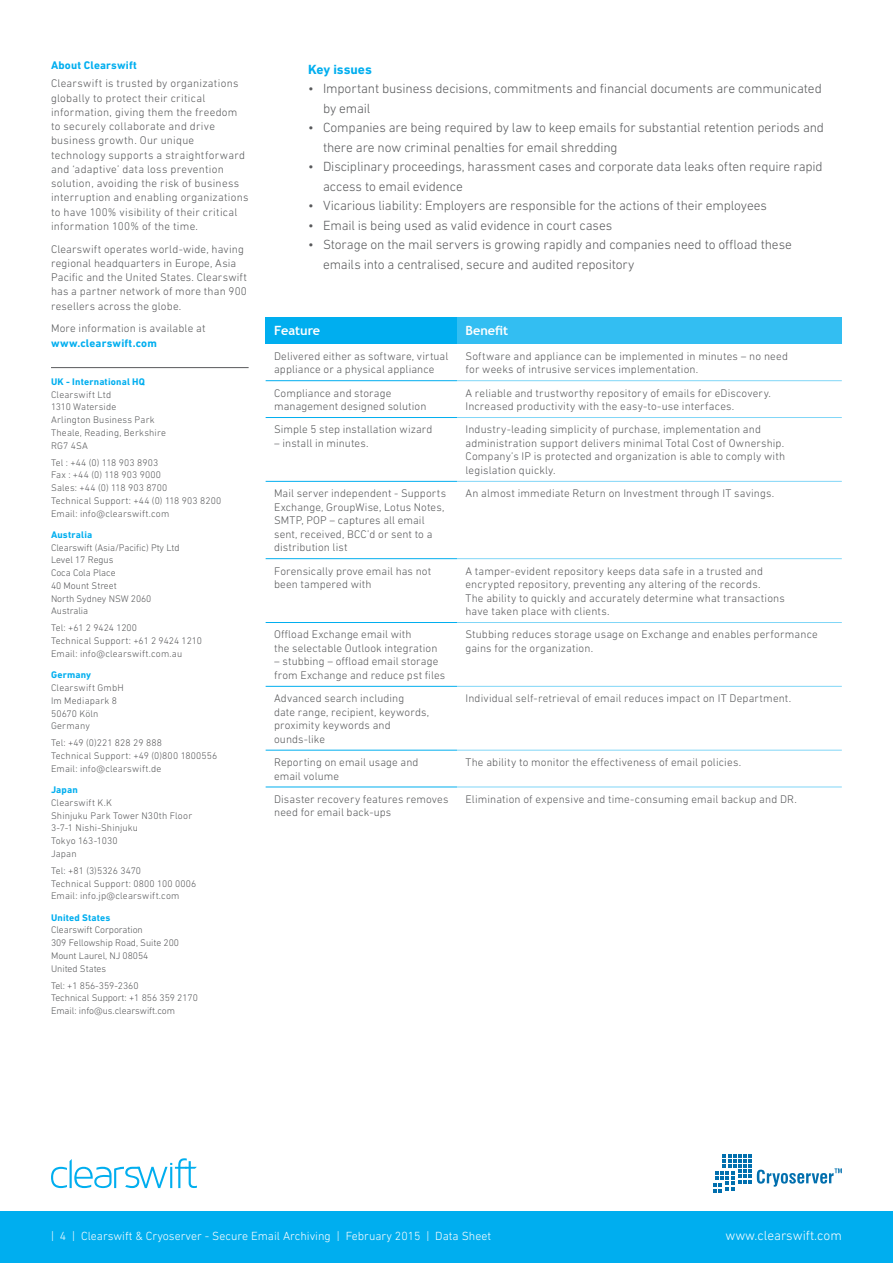
<style>
.page{position:relative;width:893px;height:1263px;background:#fff}
.page>*{position:absolute;margin:0;border:0;box-sizing:border-box;transform-origin:0 0}
.t1{font:300 13.5px/19.5px "DIN Next LT Pro";letter-spacing:-.01em;color:#58595b}
.t2{font:300 13.5px "DIN Next LT Pro";color:#fff}
.t3{font:700 13.5px "DIN Next LT Pro";letter-spacing:-.005em;color:#00aeef}
.t4{font:700 12.75px "Trebuchet MS";letter-spacing:-.005em;color:#fff}
.t5{font:300 12px "DIN Next LT Pro";color:#fff}
.t6{font:300 11.25px/13.5px "DIN Next LT Pro";letter-spacing:.015em;color:#58595b}
.t7{font:700 11.25px "DIN Next LT Pro";letter-spacing:.015em;color:#00aeef}
.t8{font:300 9.75px/12.8px "DIN Next LT Pro";letter-spacing:.015em;color:#58595b}
.t9{font:300 9.75px/12.8px "DIN Next LT Pro";letter-spacing:-.005em;color:#58595b}
.t10{font:700 9.75px "DIN Next LT Pro";letter-spacing:.02em;color:#00aeef}
</style>
<div class="page">
<div style="left:266px;top:317px;width:191px;height:27px;background:#00aeef"></div>
<div style="left:457px;top:317px;width:385px;height:27px;background:#33bef2"></div>
<hr style="left:266px;top:380px;width:191px;height:1px;background:#00aeef">
<hr style="left:266px;top:417px;width:191px;height:1px;background:#00aeef">
<hr style="left:266px;top:481px;width:191px;height:1px;background:#00aeef">
<hr style="left:266px;top:558px;width:191px;height:1px;background:#00aeef">
<hr style="left:266px;top:622px;width:191px;height:1px;background:#00aeef">
<hr style="left:266px;top:686px;width:191px;height:1px;background:#00aeef">
<hr style="left:266px;top:750px;width:191px;height:1px;background:#00aeef">
<hr style="left:266px;top:787px;width:191px;height:1px;background:#00aeef">
<hr style="left:457px;top:380px;width:385px;height:1px;background:#80d6f7">
<hr style="left:457px;top:417px;width:385px;height:1px;background:#80d6f7">
<hr style="left:457px;top:481px;width:385px;height:1px;background:#80d6f7">
<hr style="left:457px;top:558px;width:385px;height:1px;background:#80d6f7">
<hr style="left:457px;top:622px;width:385px;height:1px;background:#80d6f7">
<hr style="left:457px;top:686px;width:385px;height:1px;background:#80d6f7">
<hr style="left:457px;top:750px;width:385px;height:1px;background:#80d6f7">
<hr style="left:457px;top:787px;width:385px;height:1px;background:#80d6f7">
<svg style="left:51px;top:1158px;width:146px;height:30px"></svg>
<div style="left:0;top:1212px;width:893px;height:51px;background:#00aeef"></div>
<hr style="left:51px;top:367px;width:198px;height:1px;background:#58595b">
<svg style="left:713px;top:1154px;width:129px;height:38px"></svg>
<p class="t7" style="left:51px;top:58px;width:87px">About Clearswift</p>
<p class="t6" style="left:51px;top:76px;width:199px;line-height:14.2px">Clearswift is trusted by organizations globally to protect their critical information, giving them the freedom to securely collaborate and drive business growth. Our unique technology supports a straightforward and ‘adaptive’ data loss prevention solution, avoiding the risk of business interruption and enabling organizations to have 100% visibility of their critical information 100% of the time.</p>
<p class="t6" style="left:51px;top:242px;width:198px;line-height:14.2px">Clearswift operates world-wide, having regional headquarters in Europe, Asia Pacific and the United States. Clearswift has a partner network of more than 900 resellers across the globe.</p>
<p class="t6" style="left:51px;top:322px;width:156px">More information is available at</p>
<p class="t7" style="left:51px;top:336px;width:107px">www.clearswift.com</p>
<p class="t10" style="left:51px;top:376px;width:96px">UK - International HQ</p>
<p class="t8" style="left:51px;top:388px;width:117px">Clearswift Ltd<br>1310 Waterside<br>Arlington Business Park<br>Theale, Reading, Berkshire<br>RG7 4SA</p>
<p class="t8" style="left:51px;top:456px;width:172px">Tel : +44 (0) 118 903 8903<br>Fax : +44 (0) 118 903 9000<br>Sales: +44 (0) 118 903 8700<br>Technical Support: +44 (0) 118 903 8200<br>Email: info@clearswift.com</p>
<p class="t10" style="left:51px;top:529px;width:43px">Australia</p>
<p class="t9" style="left:51px;top:541px;width:130px">Clearswift (Asia/Pacific) Pty Ltd<br>Level 17 Regus<br>Coca Cola Place<br>40 Mount Street<br>North Sydney NSW 2060<br>Australia</p>
<p class="t8" style="left:51px;top:622px;width:153px">Tel: +61 2 9424 1200<br>Technical Support: +61 2 9424 1210<br>Email: info@clearswift.com.au</p>
<p class="t10" style="left:51px;top:669px;width:42px">Germany</p>
<p class="t8" style="left:51px;top:681px;width:74px">Clearswift GmbH<br>Im Mediapark 8<br>50670 Köln<br>Germany</p>
<p class="t8" style="left:51px;top:736px;width:168px">Tel: +49 (0)221 828 29 888<br>Technical Support: +49 (0)800 1800556<br>Email: info@clearswift.de</p>
<p class="t10" style="left:51px;top:784px;width:28px">Japan</p>
<p class="t8" style="left:51px;top:796px;width:143px">Clearswift K.K<br>Shinjuku Park Tower N30th Floor<br>3-7-1 Nishi-Shinjuku<br>Tokyo 163-1030<br>Japan</p>
<p class="t8" style="left:51px;top:864px;width:147px">Tel: +81 (3)5326 3470<br>Technical Support: 0800 100 0006<br>Email: info.jp@clearswift.com</p>
<p class="t10" style="left:51px;top:911px;width:61px">United States</p>
<p class="t9" style="left:51px;top:923px;width:130px">Clearswift Corporation<br>309 Fellowship Road, Suite 200<br>Mount Laurel, NJ 08054<br>United States</p>
<p class="t9" style="left:51px;top:979px;width:148px">Tel: +1 856-359-2360<br>Technical Support: +1 856 359 2170<br>Email: info@us.clearswift.com</p>
<p class="t3" style="left:308px;top:61px;width:65px">Key issues</p>
<p class="t1" style="left:323px;top:79px;width:500px;text-indent:-15px">• Important business decisions, commitments and financial documents are communicated by email</p>
<p class="t1" style="left:323px;top:118px;width:503px;text-indent:-15px">• Companies are being required by law to keep emails for substantial retention periods and there are now criminal penalties for email shredding</p>
<p class="t1" style="left:323px;top:157px;width:501px;text-indent:-15px">• Disciplinary proceedings, harassment cases and corporate data leaks often require rapid access to email evidence</p>
<p class="t1" style="left:308px;top:196px;width:460px">• Vicarious liability: Employers are responsible for the actions of their employees</p>
<p class="t1" style="left:308px;top:215px;width:306px">• Email is being used as valid evidence in court cases</p>
<p class="t1" style="left:323px;top:235px;width:470px;text-indent:-15px">• Storage on the mail servers is growing rapidly and companies need to offload these emails into a centralised, secure and audited repository</p>
<p class="t4" style="left:274px;top:323px;width:48px">Feature</p>
<p class="t4" style="left:465px;top:323px;width:44px">Benefit</p>
<p class="t6" style="left:274px;top:349px;width:176px">Delivered either as software, virtual appliance or a physical appliance</p>
<p class="t6" style="left:465px;top:349px;width:324px">Software and appliance can be implemented in minutes – no need for weeks of intrusive services implementation.</p>
<p class="t6" style="left:274px;top:386px;width:154px">Compliance and storage management designed solution</p>
<p class="t6" style="left:465px;top:386px;width:307px">A reliable and trustworthy repository of emails for eDiscovery.<br>Increased productivity with the easy-to-use interfaces.</p>
<p class="t6" style="left:274px;top:423px;width:160px">Simple 5 step installation wizard</p>
<p class="t6" style="left:274px;top:436px;width:96px">– install in minutes.</p>
<p class="t6" style="left:465px;top:423px;width:321px">Industry-leading simplicity of purchase, implementation and administration support delivers minimal Total Cost of Ownership.<br>Company’s IP is protected and organization is able to comply with legislation quickly.</p>
<p class="t6" style="left:274px;top:486px;width:173px">Mail server independent - Supports<br>Exchange, GroupWise, Lotus Notes,<br>SMTP, POP – captures all email sent, received, BCC’d or sent to a distribution list</p>
<p class="t6" style="left:465px;top:486px;width:310px">An almost immediate Return on Investment through IT savings.</p>
<p class="t6" style="left:274px;top:564px;width:159px">Forensically prove email has not been tampered with</p>
<p class="t6" style="left:465px;top:564px;width:321px">A tamper-evident repository keeps data safe in a trusted and encrypted repository, preventing any altering of the records.<br>The ability to quickly and accurately determine what transactions have taken place with clients.</p>
<p class="t6" style="left:274px;top:628px;width:165px">Offload Exchange email with<br>the selectable Outlook integration</p>
<p class="t6" style="left:274px;top:655px;width:173px">– stubbing – offload email storage from Exchange and reduce pst files</p>
<p class="t6" style="left:465px;top:628px;width:354px">Stubbing reduces storage usage on Exchange and enables performance gains for the organization.</p>
<p class="t6" style="left:274px;top:691px;width:156px">Advanced search including<br>date range, recipient, keywords, proximity keywords and ounds-like</p>
<p class="t6" style="left:465px;top:691px;width:327px">Individual self-retrieval of email reduces impact on IT Department.</p>
<p class="t6" style="left:274px;top:755px;width:146px">Reporting on email usage and email volume</p>
<p class="t6" style="left:465px;top:755px;width:277px">The ability to monitor the effectiveness of email policies.</p>
<p class="t6" style="left:274px;top:792px;width:176px">Disaster recovery features removes need for email back-ups</p>
<p class="t6" style="left:465px;top:792px;width:333px">Elimination of expensive and time-consuming email backup and DR.</p>
<p class="t5" style="left:51px;top:1229px;width:442px">| 4 | Clearswift &amp; Cryoserver - Secure Email Archiving | February 2015 | Data Sheet</p>
<p class="t2" style="left:725px;top:1227px;width:118px">www.clearswift.com</p>
</div>
